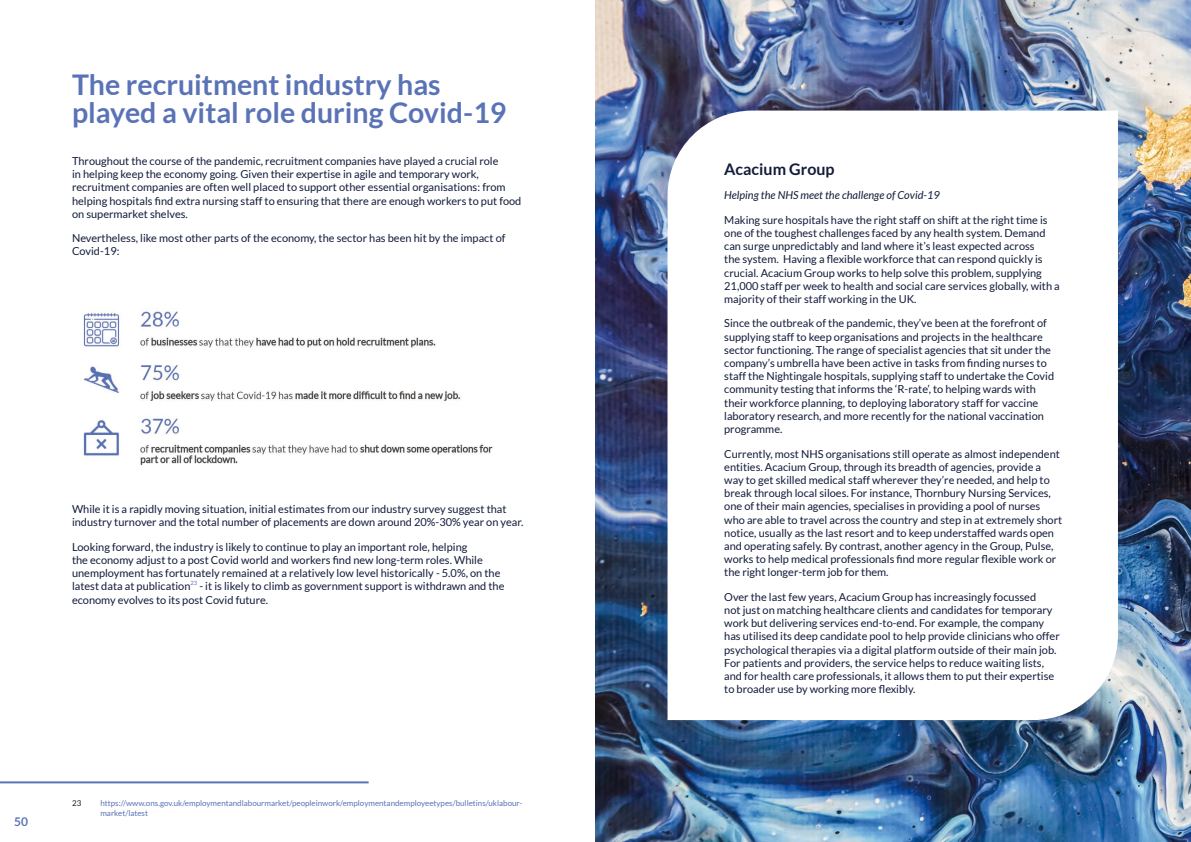
<style>
.page{position:relative;width:1191px;height:842px;background:#fff}
.page>*{position:absolute;margin:0;border:0;box-sizing:border-box;transform-origin:0 0}
.t1{font:700 28.5px/28.5px "Lato";color:#5a73b7}
.t2{font:700 16px "Lato";color:#121b3a}
.t3{font:700 12px "Lato";color:#5a73b7}
.t4{font:11px/13.2px "Lato";color:#121b3a}
.t5{font:italic 11px "Lato";color:#121b3a}
.FOOTNOTE{font:8px/9.6px "Lato";color:#5a73b7}
.FOOTNOTE-2{font:8px "Lato";color:#231916}
.t6{font:5.8px "Lato";color:#5a73b7}
</style>
<div class="page">
<img style="left:595px;top:0;width:596px;height:842px">
<svg style="left:667px;top:111px;width:451px;height:609px"></svg>
<hr style="left:0;top:781px;width:369px;height:2px;background:#5a73b7">
<img style="left:83px;top:309px;width:410px;height:156px">
<h2 class="t1" style="left:72px;top:70px;width:436px">The recruitment industry has played a vital role during Covid-19</h2>
<p class="t4" style="left:72px;top:154px;width:451px">Throughout the course of the pandemic, recruitment companies have played a crucial role<br>in helping keep the economy going. Given their expertise in agile and temporary work, recruitment companies are often well placed to support other essential organisations: from helping hospitals find extra nursing staff to ensuring that there are enough workers to put food on supermarket shelves.</p>
<p class="t4" style="left:72px;top:232px;width:435px">Nevertheless, like most other parts of the economy, the sector has been hit by the impact of<br>Covid-19:</p>
<p class="t4" style="left:72px;top:502px;width:453px">While it is a rapidly moving situation, initial estimates from our industry survey suggest that industry turnover and the total number of placements are down around 20%-30% year on year.</p>
<p class="t4" style="left:72px;top:540px;width:430px">Looking forward, the industry is likely to continue to play an important role, helping<br>the economy adjust to a post Covid world and workers find new long-term roles. While unemployment has fortunately remained at a relatively low level historically - 5.0%, on the latest data at publication</p>
<p class="t6" style="left:190px;top:580px;width:8px">23</p>
<p class="t4" style="left:72px;top:580px;width:434px;text-indent:127px">- it is likely to climb as government support is withdrawn and the economy evolves to its post Covid future.</p>
<p class="t3" style="left:14px;top:815px;width:15px">50</p>
<p class="FOOTNOTE-2" style="left:72px;top:799px;width:11px">23</p>
<p class="FOOTNOTE" style="left:100px;top:798px;width:424px">https://www.ons.gov.uk/employmentandlabourmarket/peopleinwork/employmentandemployeetypes/bulletins/uklabour&shy;market/latest</p>
<p class="t2" style="left:724px;top:160px;width:112px">Acacium Group</p>
<p class="t5" style="left:724px;top:189px;width:217px">Helping the NHS meet the challenge of Covid-19</p>
<p class="t4" style="left:724px;top:213px;width:337px">Making sure hospitals have the right staff on shift at the right time is one of the toughest challenges faced by any health system. Demand can surge unpredictably and land where it’s least expected across<br>the system. Having a flexible workforce that can respond quickly is crucial. Acacium Group works to help solve this problem, supplying 21,000 staff per week to health and social care services globally, with a majority of their staff working in the UK.</p>
<p class="t4" style="left:724px;top:317px;width:331px">Since the outbreak of the pandemic, they’ve been at the forefront of supplying staff to keep organisations and projects in the healthcare sector functioning. The range of specialist agencies that sit under the company’s umbrella have been active in tasks from finding nurses to staff the Nightingale hospitals, supplying staff to undertake the Covid community testing that informs the ‘R-rate’, to helping wards with their workforce planning, to deploying laboratory staff for vaccine laboratory research, and more recently for the national vaccination programme.</p>
<p class="t4" style="left:724px;top:447px;width:339px">Currently, most NHS organisations still operate as almost independent entities. Acacium Group, through its breadth of agencies, provide a way to get skilled medical staff wherever they’re needed, and help to break through local siloes. For instance, Thornbury Nursing Services, one of their main agencies, specialises in providing a pool of nurses who are able to travel across the country and step in at extremely short notice, usually as the last resort and to keep understaffed wards open and operating safely. By contrast, another agency in the Group, Pulse, works to help medical professionals find more regular flexible work or the right longer-term job for them.</p>
<p class="t4" style="left:724px;top:590px;width:337px">Over the last few years, Acacium Group has increasingly focussed<br>not just on matching healthcare clients and candidates for temporary work but delivering services end-to-end. For example, the company has utilised its deep candidate pool to help provide clinicians who offer psychological therapies via a digital platform outside of their main job.<br>For patients and providers, the service helps to reduce waiting lists, and for health care professionals, it allows them to put their expertise to broader use by working more flexibly.</p>
</div>
